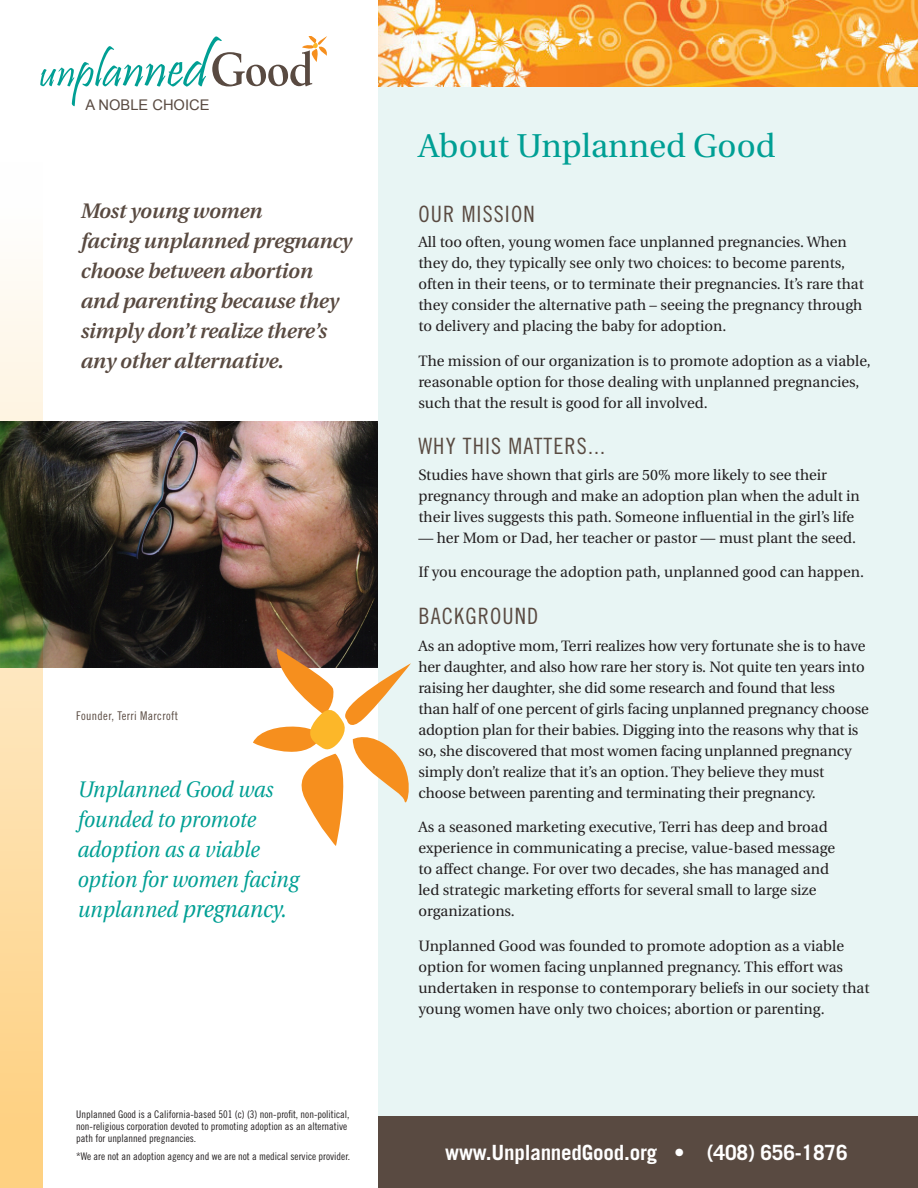
<style>
.page{position:relative;width:918px;height:1188px;background:#fff}
.page>*{position:absolute;margin:0;border:0;box-sizing:border-box;transform-origin:0 0}
.t1{font:33px "Utopia";color:#009f94}
.t2{font:italic 24px "Utopia";color:#009f94;scale:.9 1}
.t3{font:italic 22.5px/30px "Utopia";color:#009f94;scale:.9 1}
.t4{font:22.5px "Trade Gothic Cond Eighteen";letter-spacing:.05em;color:#594a41}
.t5{font:italic 600 21px/30px "Utopia";letter-spacing:-.01em;color:#594a41}
.t6{font:700 21px "Trade Gothic LT Std";letter-spacing:-.01em;color:#fff}
.t7{font:15px/21px "Utopia";color:#231f20}
.t8{font:14.7px "Arial";color:#594a41}
.t9{font:12px "Trade Gothic Cond Eighteen";letter-spacing:.03em;color:#594a41}
.t10{font:10.5px/12px "Trade Gothic Cond Eighteen";color:#231f20}
.s1{font-size:22.5px}
</style>
<div class="page">
<div style="left:378px;top:1116px;width:540px;height:72px;background:#594a41"></div>
<img style="left:378px;top:0;width:540px;height:87px">
<div style="left:378px;top:87px;width:540px;height:1029px;background:#e8f5f4"></div>
<img style="left:43px;top:421px;width:335px;height:246px">
<svg style="left:253px;top:648px;width:158px;height:198px"></svg>
<svg style="left:40px;top:36px;width:287px;height:70px"></svg>
<div style="left:85px;top:99px;width:253px;height:23px;background:#fff"></div>
<svg style="left:0;top:274px;width:43px;height:914px;background:#c6b588"></svg>
<p class="t8" style="left:85px;top:95px;width:126px">A NOBLE CHOICE</p>
<h3 class="t5" style="left:81px;top:196px;width:273px">Most young women<br>facing unplanned pregnancy choose between abortion and parenting because they simply don’t realize there’s any other alternative.</h3>
<p class="t9" style="left:76px;top:709px;width:103px">Founder, Terri Marcroft</p>
<h3 class="t3" style="left:78px;top:774px;width:247px">Unplanned Good was founded to promote adoption as a viable option for women facing</h3>
<h2 class="t2" style="left:78px;top:895px;width:234px"><span class="s1">unplanned</span> pregnancy.</h2>
<p class="t10" style="left:76px;top:1108px;width:275px">Unplanned Good is a California-based 501 (c) (3) non-profit, non-political, non-religious corporation devoted to promoting adoption as an alternative path for unplanned pregnancies.</p>
<p class="t10" style="left:76px;top:1150px;width:275px">*We are not an adoption agency and we are not a medical service provider.</p>
<h1 class="t1" style="left:418px;top:128px;width:359px">About Unplanned Good</h1>
<h3 class="t4" style="left:418px;top:201px;width:118px">OUR MISSION</h3>
<p class="t7" style="left:418px;top:232px;width:447px">All too often, young women face unplanned pregnancies. When they do, they typically see only two choices: to become parents, often in their teens, or to terminate their pregnancies. It’s rare that they consider the alternative path – seeing the pregnancy through to delivery and placing the baby for adoption.</p>
<p class="t7" style="left:418px;top:351px;width:454px">The mission of our organization is to promote adoption as a viable, reasonable option for those dealing with unplanned pregnancies, such that the result is good for all involved.</p>
<h3 class="t4" style="left:418px;top:433px;width:188px">WHY THIS MATTERS...</h3>
<p class="t7" style="left:418px;top:465px;width:443px">Studies have shown that girls are 50% more likely to see their pregnancy through and make an adoption plan when the adult in their lives suggests this path. Someone influential in the girl’s life</p>
<p class="t7" style="left:418px;top:528px;width:439px">— her Mom or Dad, her teacher or pastor — must plant the seed.</p>
<p class="t7" style="left:418px;top:562px;width:447px">If you encourage the adoption path, unplanned good can happen.</p>
<h3 class="t4" style="left:418px;top:603px;width:122px">BACKGROUND</h3>
<p class="t7" style="left:418px;top:636px;width:452px">As an adoptive mom, Terri realizes how very fortunate she is to have her daughter, and also how rare her story is. Not quite ten years into raising her daughter, she did some research and found that less than half of one percent of girls facing unplanned pregnancy choose adoption plan for their babies. Digging into the reasons why that is so, she discovered that most women facing unplanned pregnancy simply don’t realize that it’s an option. They believe they must choose between parenting and terminating their pregnancy.</p>
<p class="t7" style="left:418px;top:817px;width:418px">As a seasoned marketing executive, Terri has deep and broad experience in communicating a precise, value-based message to affect change. For over two decades, she has managed and led strategic marketing efforts for several small to large size organizations.</p>
<p class="t7" style="left:418px;top:936px;width:453px">Unplanned Good was founded to promote adoption as a viable option for women facing unplanned pregnancy. This effort was undertaken in response to contemporary beliefs in our society that young women have only two choices; abortion or parenting.</p>
<h3 class="t6" style="left:445px;top:1140px;width:404px">www.UnplannedGood.org • (408) 656-1876</h3>
</div>
